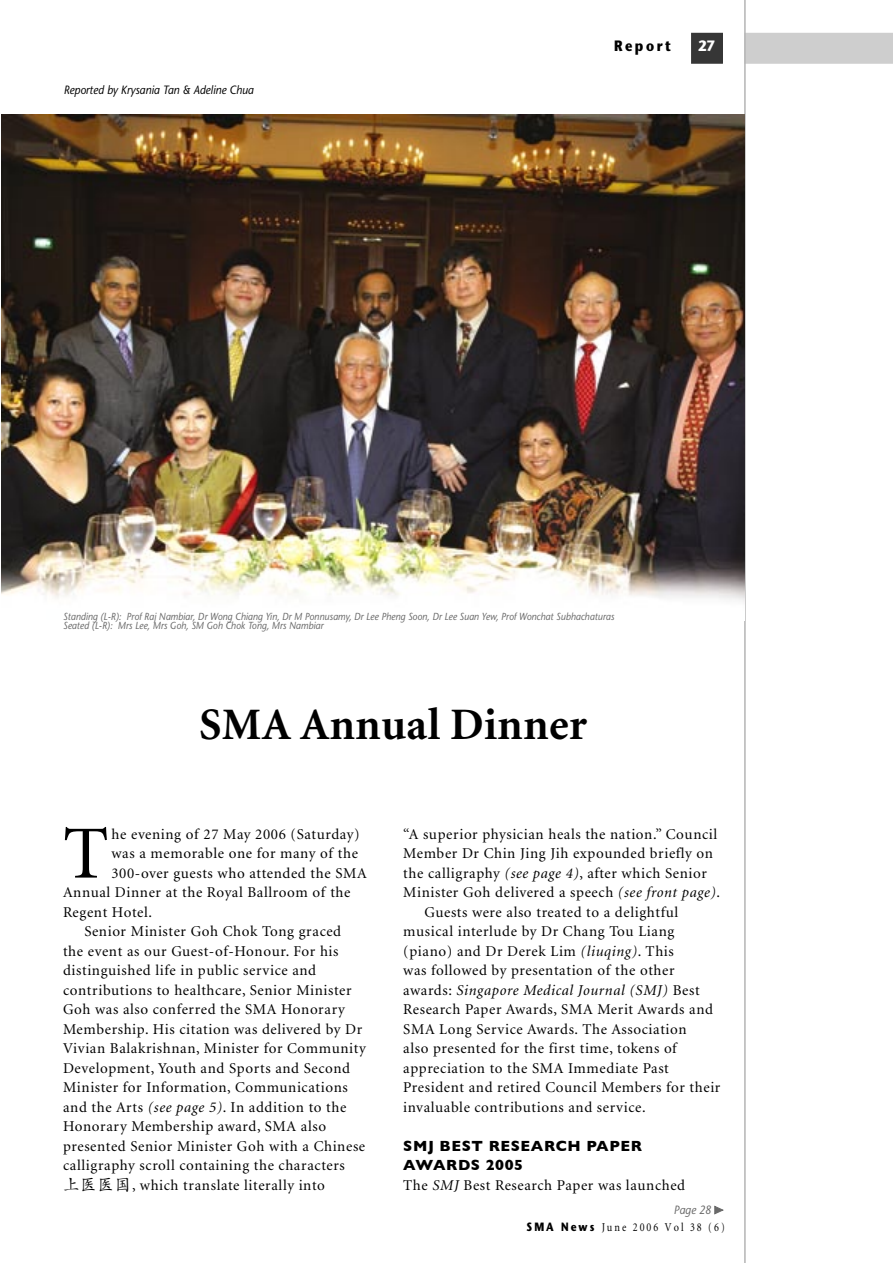
<style>
.page{position:relative;width:893px;height:1263px;background:#fff}
.page>*{position:absolute;margin:0;border:0;box-sizing:border-box;transform-origin:0 0}
.Body_text{font:75px "Minion";color:#000}
.Heading_Black__Minion{font:700 45px "Minion";letter-spacing:.01em;color:#000}
.Body_text-2{font:15px/19.5px "Minion";letter-spacing:.04em;color:#000}
.Subhead__Gill_Sans{font:700 15px/19.5px "Gill Sans";letter-spacing:.04em;color:#000}
.Body_text_indent{font:700 15px "Stone Sans";letter-spacing:.2em;color:#000;scale:.85 1}
.t1{font:700 15px "Stone Sans";color:#fff;scale:.9 1}
.t2{font:italic 12px "Stone Sans";color:#000;scale:.9 1}
.t3{font:12px "Minion";letter-spacing:.2em;color:#000;scale:.85 1}
.t4{font:italic 12px "Stone Sans";color:#696969;scale:.9 1}
.t5{font:italic 10.2px "Stone Sans";color:#696969;scale:.9 1}
.s1{font-style:italic}
.s2{font-family:"SIL Kai Reg Jian";font-size:16.5px}
.s3{font-family:"Stone Sans";font-weight:700}
</style>
<div class="page">
<div style="left:746px;top:33px;width:147px;height:31px;background:#cecece"></div>
<div style="left:692px;top:34px;width:30px;height:29px;background:#363636"></div>
<div style="left:691px;top:33px;width:32px;height:31px;border:2px solid #363636"></div>
<hr style="left:744px;top:0;width:2px;height:1263px;background:#b4b4b4">
<img style="left:1px;top:115px;width:743px;height:487px">
<svg style="left:714px;top:1205px;width:10px;height:10px"></svg>
<p class="t2" style="left:64px;top:82px;width:213px">Reported by Krysania Tan &amp; Adeline Chua</p>
<p class="Body_text_indent" style="left:614px;top:37px;width:68px">Report</p>
<p class="t1" style="left:698px;top:37px;width:20px">27</p>
<p class="t5" style="left:63px;top:610px;width:614px">Standing (L-R): Prof Raj Nambiar, Dr Wong Chiang Yin, Dr M Ponnusamy, Dr Lee Pheng Soon, Dr Lee Suan Yew, Prof Wonchat Subhachaturas</p>
<p class="t5" style="left:63px;top:620px;width:291px">Seated (L-R): Mrs Lee, Mrs Goh, SM Goh Chok Tong, Mrs Nambiar</p>
<p class="Heading_Black__Minion" style="left:199px;top:702px;width:389px">SMA Annual Dinner</p>
<p class="Body_text" style="left:63px;top:817px;width:47px">T</p>
<p class="Body_text-2" style="left:112px;top:825px;width:250px">he evening of 27 May 2006 (Saturday)</p>
<p class="Body_text-2" style="left:112px;top:844px;width:248px">was a memorable one for many of the</p>
<p class="Body_text-2" style="left:112px;top:864px;width:257px">300-over guests who attended the SMA</p>
<p class="Body_text-2" style="left:63px;top:883px;width:289px">Annual Dinner at the Royal Ballroom of the</p>
<p class="Body_text-2" style="left:63px;top:903px;width:91px">Regent Hotel.</p>
<p class="Body_text-2" style="left:63px;top:922px;width:304px;text-indent:21px">Senior Minister Goh Chok Tong graced<br>the event as our Guest-of-Honour. For his distinguished life in public service and contributions to healthcare, Senior Minister Goh was also conferred the SMA Honorary Membership. His citation was delivered by Dr Vivian Balakrishnan, Minister for Community Development, Youth and Sports and Second Minister for Information, Communications and the Arts <span class="s1">(see page 5)</span>. In addition to the Honorary Membership award, SMA also presented Senior Minister Goh with a Chinese calligraphy scroll containing the characters<br><span class="s2">上医医国</span>, which translate literally into</p>
<p class="Body_text-2" style="left:403px;top:825px;width:318px">“A superior physician heals the nation.” Council Member Dr Chin Jing Jih expounded briefly on the calligraphy <span class="s1">(see page 4)</span>, after which Senior Minister Goh delivered a speech <span class="s1">(see front page)</span>.</p>
<p class="Body_text-2" style="left:403px;top:903px;width:319px;text-indent:21px">Guests were also treated to a delightful musical interlude by Dr Chang Tou Liang (piano) and Dr Derek Lim <span class="s1">(liuqing)</span>. This<br>was followed by presentation of the other awards: <span class="s1">Singapore Medical Journal (SMJ)</span> Best Research Paper Awards, SMA Merit Awards and SMA Long Service Awards. The Association<br>also presented for the first time, tokens of appreciation to the SMA Immediate Past President and retired Council Members for their invaluable contributions and service.</p>
<p class="Subhead__Gill_Sans" style="left:403px;top:1136px;width:240px">SMJ BEST RESEARCH PAPER<br>AWARDS 2005</p>
<p class="Body_text-2" style="left:403px;top:1176px;width:283px">The <span class="s1">SMJ</span> Best Research Paper was launched</p>
<p class="t4" style="left:674px;top:1203px;width:43px">Page 28</p>
<p class="t3" style="left:527px;top:1221px;width:235px"><span class="s3">SMA News</span> June 2006 Vol 38 (6)</p>
</div>
